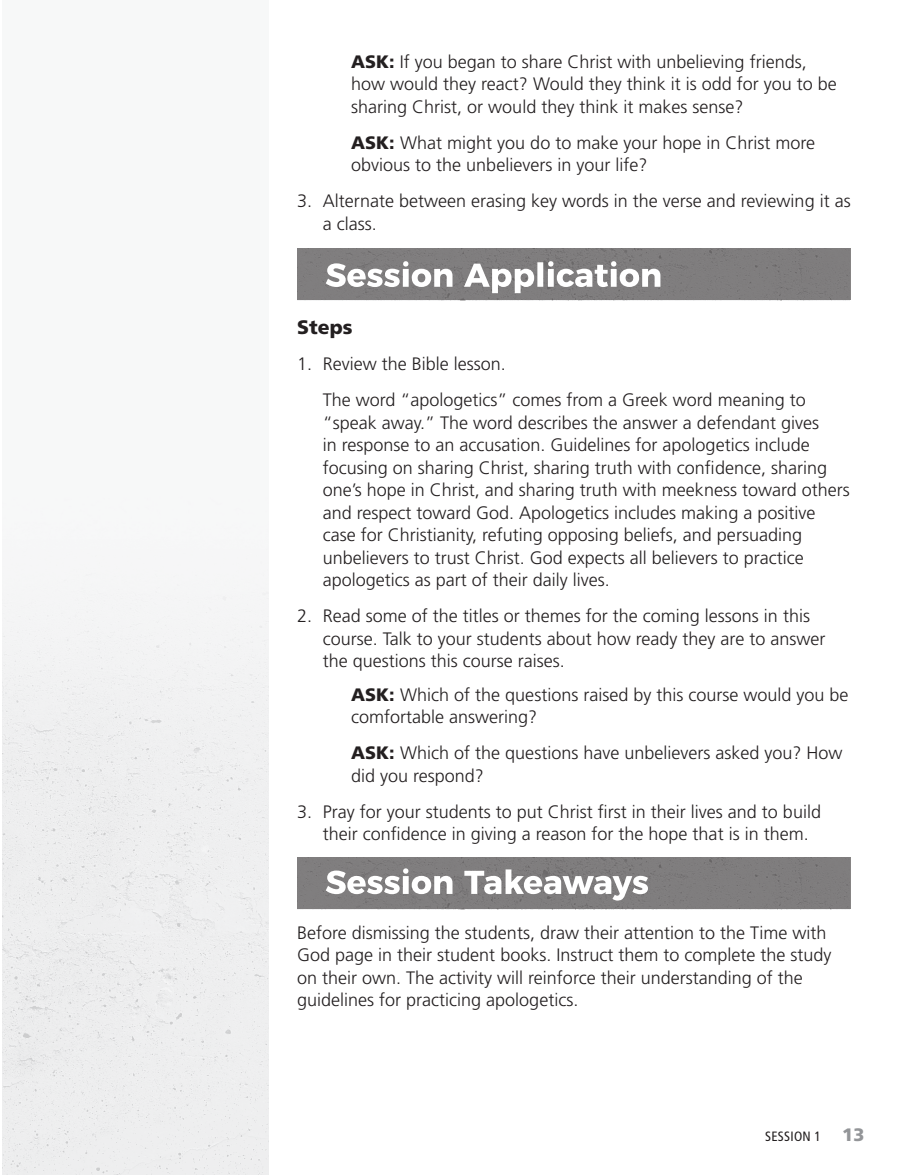
<style>
.page{position:relative;width:905px;height:1175px;background:#fff}
.page>*{position:absolute;margin:0;border:0;box-sizing:border-box;transform-origin:0 0}
.Gather_Steps{font:900 19.5px "Frutiger LT Std";color:#231f20}
.Body-indent{font:300 18px/22.5px "Frutiger LT Std";color:#231f20}
.ASK-body_double_inde{font:300 18px/22.5px "Frutiger LT Std";color:#231f20}
.Body-NO_indent{font:300 18px/22.5px "Frutiger LT Std";color:#231f20}
.t1{font:condensed 13.5px "Frutiger LT Std";letter-spacing:.02em;color:#231f20}
.s1{font-weight:900}
.s2{font-weight:900;font-stretch:normal;font-size:18px;color:#939598}
</style>
<div class="page">
<div style="left:3px;top:549px;width:266px;height:625px;background:#eeefef"></div>
<div style="left:297px;top:248px;width:554px;height:52px;background:#7f7d7e"></div>
<svg style="left:326px;top:261px;width:334px;height:32px"></svg>
<div style="left:297px;top:857px;width:554px;height:52px;background:#7f7d7e"></div>
<svg style="left:326px;top:868px;width:322px;height:32px"></svg>
<p class="ASK-body_double_inde" style="left:351px;top:50px;width:487px"><span class="s1">ASK:</span> If you began to share Christ with unbelieving friends, how would they react? Would they think it is odd for you to be sharing Christ, or would they think it makes sense?</p>
<p class="ASK-body_double_inde" style="left:351px;top:131px;width:465px"><span class="s1">ASK:</span> What might you do to make your hope in Christ more obvious to the unbelievers in your life?</p>
<p class="Body-indent" style="left:322px;top:190px;width:529px;text-indent:-26px">3. Alternate between erasing key words in the verse and reviewing it as a class.</p>
<p class="Gather_Steps" style="left:297px;top:315px;width:57px">Steps</p>
<p class="Body-indent" style="left:297px;top:353px;width:210px">1. Review the Bible lesson.</p>
<p class="Body-indent" style="left:322px;top:389px;width:528px">The word “apologetics” comes from a Greek word meaning to “speak away.” The word describes the answer a defendant gives<br>in response to an accusation. Guidelines for apologetics include focusing on sharing Christ, sharing truth with confidence, sharing one’s hope in Christ, and sharing truth with meekness toward others and respect toward God. Apologetics includes making a positive case for Christianity, refuting opposing beliefs, and persuading unbelievers to trust Christ. God expects all believers to practice apologetics as part of their daily lives.</p>
<p class="Body-indent" style="left:322px;top:605px;width:504px;text-indent:-26px">2. Read some of the titles or themes for the coming lessons in this course. Talk to your students about how ready they are to answer the questions this course raises.</p>
<p class="ASK-body_double_inde" style="left:351px;top:683px;width:499px"><span class="s1">ASK:</span> Which of the questions raised by this course would you be comfortable answering?</p>
<p class="ASK-body_double_inde" style="left:351px;top:742px;width:493px"><span class="s1">ASK:</span> Which of the questions have unbelievers asked you? How did you respond?</p>
<p class="Body-indent" style="left:322px;top:800px;width:500px;text-indent:-26px">3. Pray for your students to put Christ first in their lives and to build their confidence in giving a reason for the hope that is in them.</p>
<p class="Body-NO_indent" style="left:297px;top:921px;width:536px">Before dismissing the students, draw their attention to the Time with God page in their student books. Instruct them to complete the study on their own. The activity will reinforce their understanding of the guidelines for practicing apologetics.</p>
<p class="t1" style="left:765px;top:1128px;width:101px">SESSION 1 <span class="s2">13</span></p>
</div>
